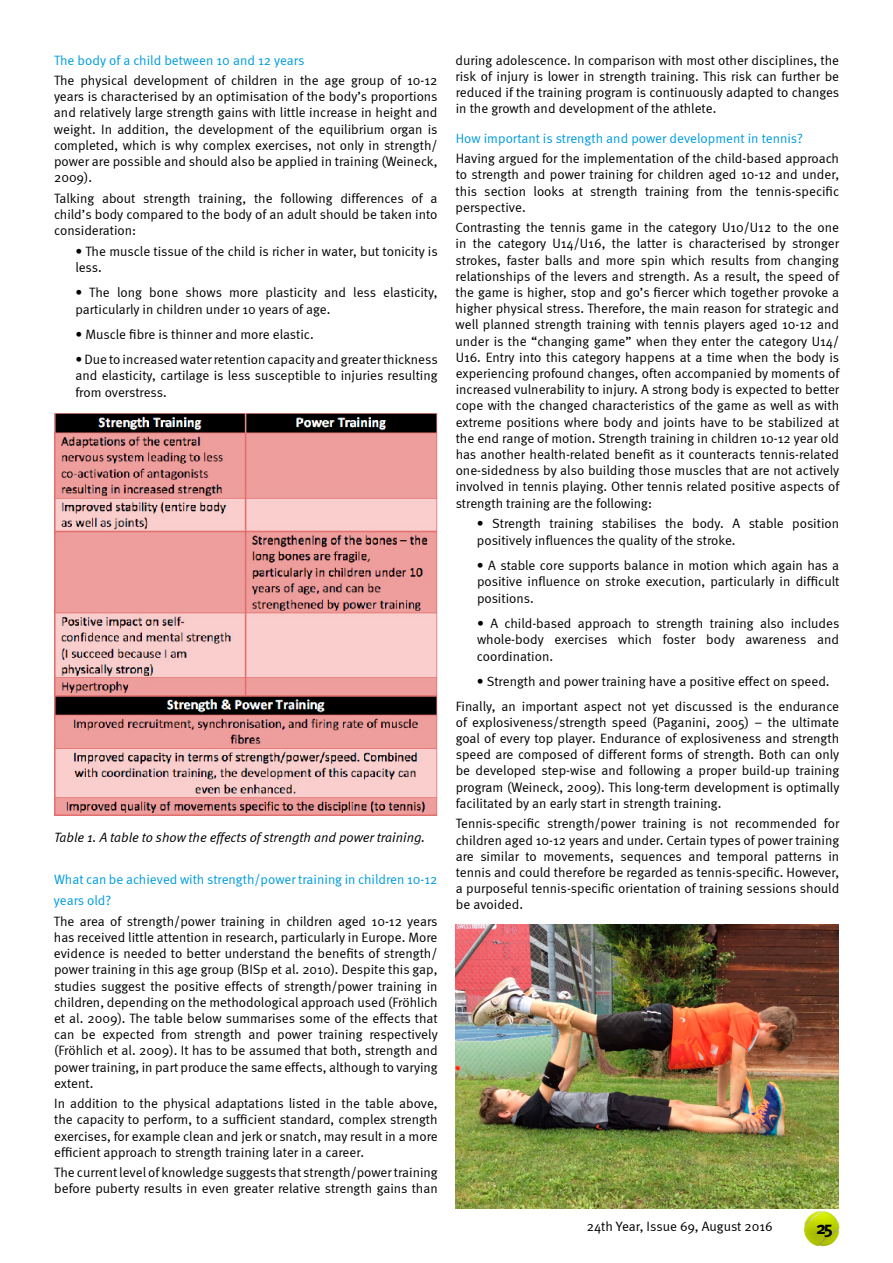
<style>
.page{position:relative;width:893px;height:1263px;background:#fff}
.page>*{position:absolute;margin:0;border:0;box-sizing:border-box;transform-origin:0 0}
.t1{font:700 18px "Meta";color:#000}
.t2{font:13.5px/16.2px "Meta Normal";color:#000;text-align:justify}
.t3{font:13.5px/21px "Meta Normal";color:#009cde}
.t4{font:italic 13.5px "Meta Normal";color:#000}
</style>
<div class="page">
<img style="left:804px;top:1211px;width:36px;height:36px">
<img style="left:54px;top:414px;width:383px;height:402px">
<img style="left:455px;top:924px;width:384px;height:285px">
<p class="t3" style="left:54px;top:49px;width:252px">The body of a child between 10 and 12 years</p>
<p class="t2" style="left:54px;top:72px;width:385px">The physical development of children in the age group of 10-12 years is characterised by an optimisation of the body’s proportions and relatively large strength gains with little increase in height and weight. In addition, the development of the equilibrium organ is completed, which is why complex exercises, not only in strength/ power are possible and should also be applied in training (Weineck, 2009).</p>
<p class="t2" style="left:54px;top:190px;width:385px">Talking about strength training, the following differences of a child’s body compared to the body of an adult should be taken into consideration:</p>
<p class="t2" style="left:75px;top:243px;width:364px">• The muscle tissue of the child is richer in water, but tonicity is less.</p>
<p class="t2" style="left:75px;top:284px;width:364px">• The long bone shows more plasticity and less elasticity, particularly in children under 10 years of age.</p>
<p class="t2" style="left:75px;top:326px;width:240px">• Muscle fibre is thinner and more elastic.</p>
<p class="t2" style="left:75px;top:351px;width:364px">•Due to increasedwaterretention capacity and greaterthickness and elasticity, cartilage is less susceptible to injuries resulting from overstress.</p>
<p class="t4" style="left:54px;top:829px;width:373px">Table 1. A table to show the effects of strength and power training.</p>
<p class="t3" style="left:54px;top:869px;width:385px">What can be achieved with strength/power training in children 10-12 years old?</p>
<p class="t2" style="left:54px;top:913px;width:385px">The area of strength/power training in children aged 10-12 years has received little attention in research, particularly in Europe. More evidence is needed to better understand the benefits of strength/ power training in this age group (BISp et al. 2010). Despite this gap, studies suggest the positive effects of strength/power training in children, depending on the methodological approach used (Fröhlich et al. 2009). The table below summarises some of the effects that can be expected from strength and power training respectively (Fröhlich et al. 2009). It has to be assumed that both, strength and power training, in part produce the same effects, although to varying extent.</p>
<p class="t2" style="left:54px;top:1095px;width:385px">In addition to the physical adaptations listed in the table above, the capacity to perform, to a sufficient standard, complex strength exercises, for example clean and jerk or snatch, may result in a more efficient approach to strength training later in a career.</p>
<p class="t2" style="left:54px;top:1164px;width:385px">The currentlevel of knowledge suggests that strength/power training before puberty results in even greater relative strength gains than</p>
<p class="t2" style="left:456px;top:52px;width:385px">during adolescence. In comparison with most other disciplines, the risk of injury is lower in strength training. This risk can further be reduced if the training program is continuously adapted to changes in the growth and development of the athlete.</p>
<p class="t3" style="left:456px;top:127px;width:349px">How important is strength and power development in tennis?</p>
<p class="t2" style="left:456px;top:150px;width:385px">Having argued for the implementation of the child-based approach to strength and power training for children aged 10-12 and under, this section looks at strength training from the tennis-specific perspective.</p>
<p class="t2" style="left:456px;top:219px;width:385px">Contrasting the tennis game in the category U10/U12 to the one in the category U14/U16, the latter is characterised by stronger strokes, faster balls and more spin which results from changing relationships of the levers and strength. As a result, the speed of the game is higher, stop and go’s fiercer which together provoke a higher physical stress. Therefore, the main reason for strategic and well planned strength training with tennis players aged 10-12 and under is the “changing game” when they enter the category U14/ U16. Entry into this category happens at a time when the body is experiencing profound changes, often accompanied by moments of increased vulnerability to injury. A strong body is expected to better cope with the changed characteristics of the game as well as with extreme positions where body and joints have to be stabilized at the end range of motion. Strength training in children 10-12 year old has another health-related benefit as it counteracts tennis-related one-sidedness by also building those muscles that are not actively involved in tennis playing. Other tennis related positive aspects of strength training are the following:</p>
<p class="t2" style="left:477px;top:515px;width:364px">• Strength training stabilises the body. A stable position positively influences the quality of the stroke.</p>
<p class="t2" style="left:477px;top:557px;width:364px">• A stable core supports balance in motion which again has a positive influence on stroke execution, particularly in difficult positions.</p>
<p class="t2" style="left:477px;top:615px;width:364px">• A child-based approach to strength training also includes whole-body exercises which foster body awareness and coordination.</p>
<p class="t2" style="left:456px;top:669px;width:385px;line-height:24.8px;text-indent:21px">• Strength and power training have a positive effect on speed.<br>Finally, an important aspect not yet discussed is the endurance</p>
<p class="t2" style="left:456px;top:714px;width:385px">of explosiveness/strength speed (Paganini, 2005) – the ultimate goal of every top player. Endurance of explosiveness and strength speed are composed of different forms of strength. Both can only be developed step-wise and following a proper build-up training program (Weineck, 2009). This long-term development is optimally facilitated by an early start in strength training.</p>
<p class="t2" style="left:456px;top:815px;width:385px">Tennis-specific strength/power training is not recommended for children aged 10-12 years and under. Certain types of power training are similar to movements, sequences and temporal patterns in tennis and could therefore be regarded as tennis-specific. However, a purposeful tennis-specific orientation of training sessions should be avoided.</p>
<p class="t2" style="left:587px;top:1218px;width:187px">24th Year, Issue 69, August 2016</p>
<h1 class="t1" style="left:816px;top:1217px;width:18px">25</h1>
</div>
